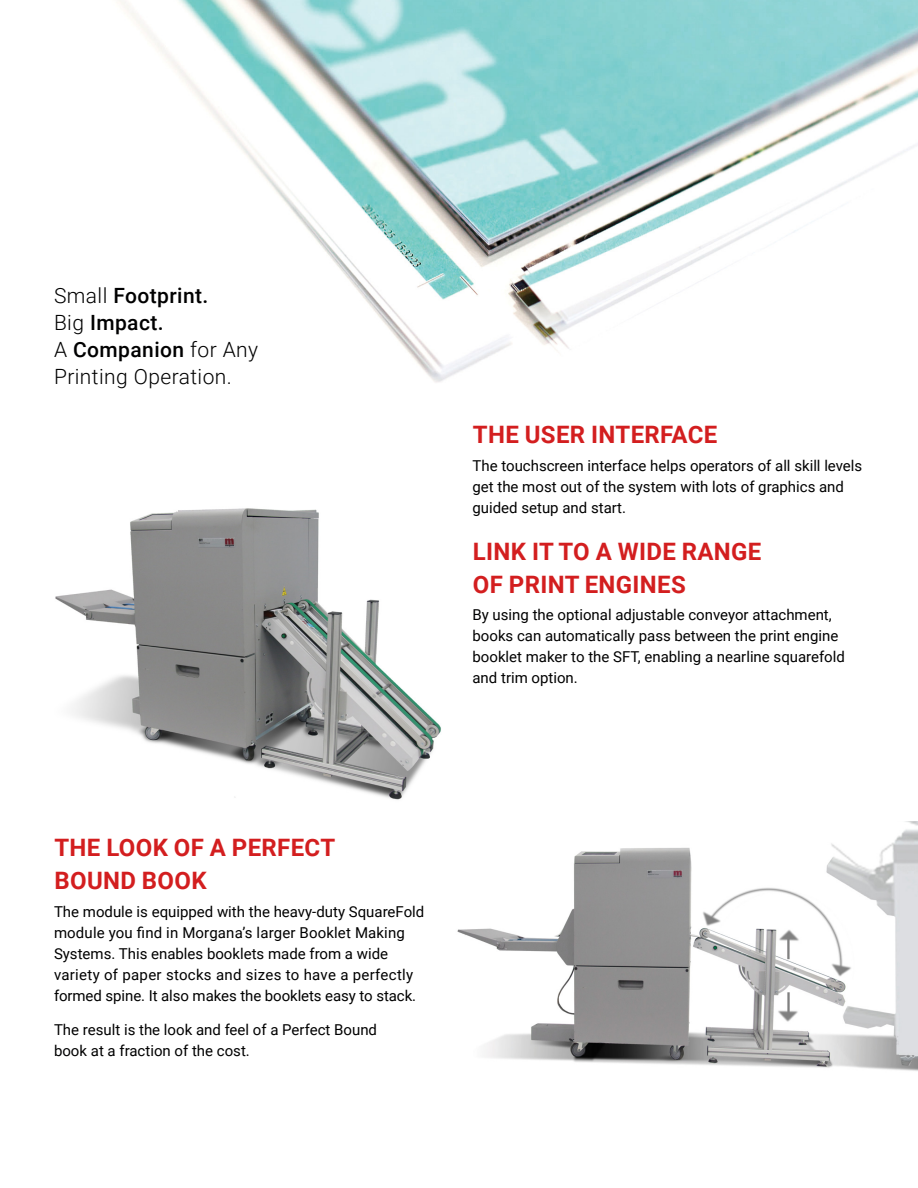
<style>
.page{position:relative;width:918px;height:1188px;background:#fff}
.page>*{position:absolute;margin:0;border:0;box-sizing:border-box;transform-origin:0 0}
._1st_Header{font:700 24px/33px "Roboto";letter-spacing:.015em;color:#d31e1f}
.Stand_Out_Copy{font:300 21px/27px "Roboto";letter-spacing:.02em;color:#000001}
.Body_Copy{font:15px/21px "Roboto";color:#000001}
.s1{font-weight:500}
</style>
<div class="page">
<img style="left:118px;top:0;width:800px;height:383px">
<img style="left:55px;top:508px;width:386px;height:292px">
<img style="left:457px;top:821px;width:461px;height:250px">
<p class="Stand_Out_Copy" style="left:54px;top:281px;width:206px">Small <span class="s1">Footprint.<br></span>Big <span class="s1">Impact.<br></span>A <span class="s1">Companion</span> for Any<br>Printing Operation.</p>
<h1 class="_1st_Header" style="left:473px;top:418px;width:246px">THE USER INTERFACE</h1>
<p class="Body_Copy" style="left:472px;top:455px;width:391px">The touchscreen interface helps operators of all skill levels get the most out of the system with lots of graphics and guided setup and start.</p>
<h1 class="_1st_Header" style="left:473px;top:534px;width:290px">LINK IT TO A WIDE RANGE<br>OF PRINT ENGINES</h1>
<p class="Body_Copy" style="left:472px;top:604px;width:374px">By using the optional adjustable conveyor attachment, books can automatically pass between the print engine booklet maker to the SFT, enabling a nearline squarefold and trim option.</p>
<h1 class="_1st_Header" style="left:54px;top:830px;width:282px">THE LOOK OF A PERFECT<br>BOUND BOOK</h1>
<p class="Body_Copy" style="left:54px;top:900px;width:372px">The module is equipped with the heavy-duty SquareFold module you find in Morgana’s larger Booklet Making Systems. This enables booklets made from a wide variety of paper stocks and sizes to have a perfectly formed spine. It also makes the booklets easy to stack.</p>
<p class="Body_Copy" style="left:54px;top:1019px;width:325px">The result is the look and feel of a Perfect Bound book at a fraction of the cost.</p>
</div>
